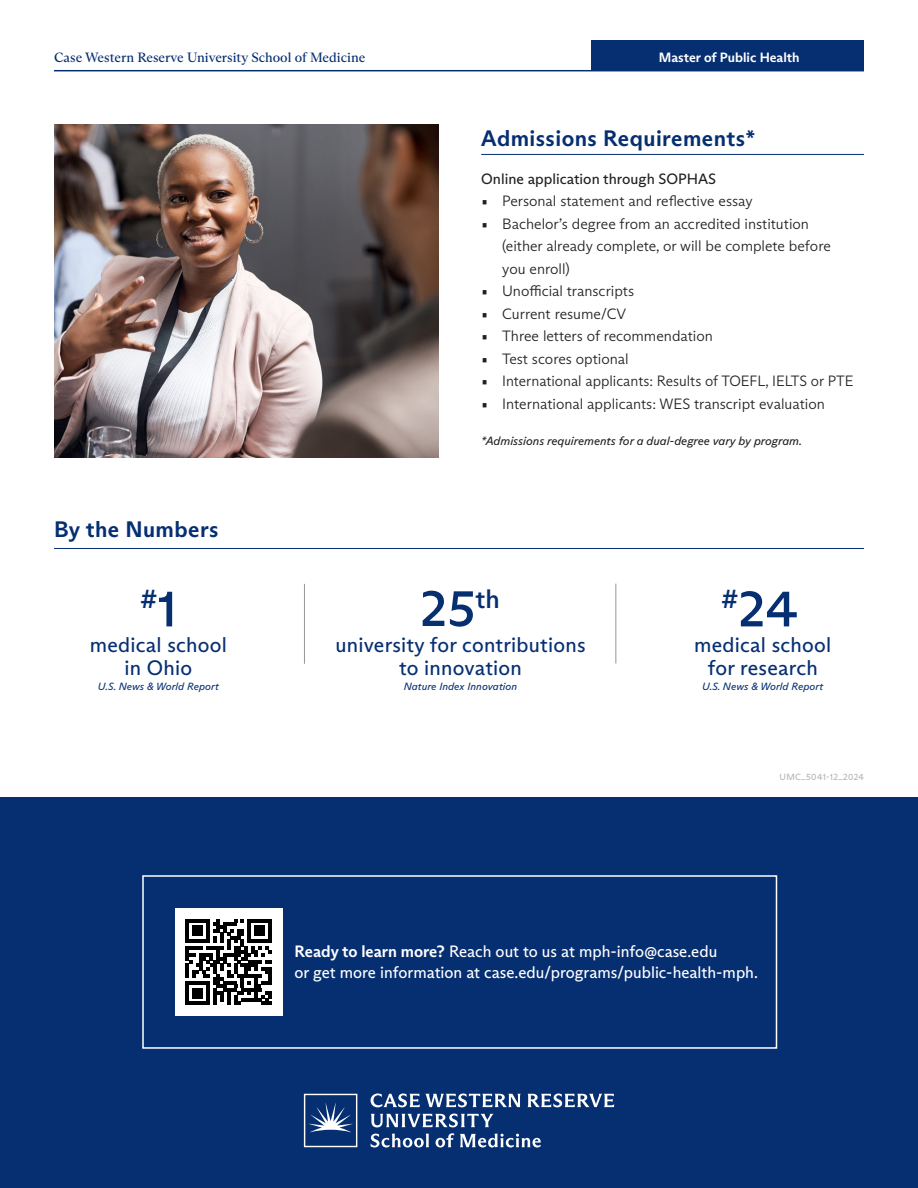
<style>
.page{position:relative;width:918px;height:1188px;background:#fff}
.page>*{position:absolute;margin:0;border:0;box-sizing:border-box;transform-origin:0 0}
.t1{font:500 51px "ABC Arizona Sans";color:#062f72}
.t2{font:500 26.25px "ABC Arizona Sans";color:#062f72}
.Subhead_no_line{font:700 22.5px "ABC Arizona Sans";letter-spacing:.02em;color:#062f72}
.t3{font:21px/22.5px "ABC Arizona Sans";letter-spacing:.01em;color:#062f72;text-align:center}
.footnote{font:16.5px/21px "ABC Arizona Sans";color:#fff}
.t4{font:300 15px/22.5px "ABC Arizona Sans";color:#231f20}
.t5{font:15px "ABC Arizona Sans";color:#231f20}
.Body{font:13.5px "ABC Arizona Text";color:#062f72}
.Body-2{font:700 13.5px "ABC Arizona Sans";color:#fff}
.t6{font:italic 12px "ABC Arizona Sans";color:#231f20}
.Bullets{font:italic 10.5px "ABC Arizona Sans";letter-spacing:.01em;color:#062f72}
.t7{font:9px "ABC Arizona Sans";letter-spacing:.025em;color:#b2b3b7}
.s1{font-family:"Titillium"}
.s2{font-size:51px}
.s3{font-weight:700}
</style>
<div class="page">
<div style="left:0;top:797px;width:918px;height:391px;background:#062f72"></div>
<hr style="left:54px;top:70px;width:810px;height:1px;background:#062f72">
<div style="left:592px;top:40px;width:272px;height:31px;background:#062f72"></div>
<hr style="left:54px;top:548px;width:810px;height:1px;background:#062f72">
<svg style="left:371px;top:1094px;width:150px;height:13px"></svg>
<svg style="left:528px;top:1094px;width:86px;height:13px"></svg>
<svg style="left:371px;top:1114px;width:122px;height:13px"></svg>
<svg style="left:371px;top:1134px;width:58px;height:14px"></svg>
<svg style="left:436px;top:1133px;width:18px;height:15px"></svg>
<svg style="left:460px;top:1134px;width:81px;height:14px"></svg>
<svg style="left:304px;top:1094px;width:53px;height:53px"></svg>
<hr style="left:481px;top:154px;width:383px;height:1px;background:#062f72">
<hr style="left:304px;top:584px;width:1px;height:80px;background:#939598">
<hr style="left:615px;top:584px;width:1px;height:80px;background:#939598">
<img style="left:54px;top:124px;width:385px;height:334px">
<div style="left:142px;top:875px;width:635px;height:174px;border:2px solid #fff"></div>
<div style="left:175px;top:908px;width:108px;height:108px;background:#fff"></div>
<svg style="left:185px;top:919px;width:87px;height:86px"></svg>
<hr style="left:185px;top:1002px;width:25px;height:3px;background:#000">
<div style="left:192px;top:988px;width:11px;height:10px;background:#000"></div>
<p class="Body" style="left:54px;top:49px;width:313px">Case Western Reserve University School of Medicine</p>
<p class="Body-2" style="left:659px;top:49px;width:142px">Master of Public Health</p>
<p class="Subhead_no_line" style="left:54px;top:516px;width:166px">By the Numbers</p>
<p class="Subhead_no_line" style="left:481px;top:125px;width:276px">Admissions Requirements*</p>
<p class="t5" style="left:481px;top:169px;width:236px">Online application through SOPHAS</p>
<p class="t4" style="left:481px;top:190px;width:273px"><span class="s1">•</span> Personal statement and reflective essay</p>
<p class="t4" style="left:502px;top:212px;width:330px;text-indent:-21px"><span class="s1">•</span> Bachelor’s degree from an accredited institution (either already complete, or will be complete before you enroll)</p>
<p class="t4" style="left:481px;top:280px;width:154px"><span class="s1">•</span> Unofficial transcripts</p>
<p class="t4" style="left:481px;top:302px;width:146px"><span class="s1">•</span> Current resume/CV</p>
<p class="t4" style="left:481px;top:325px;width:233px"><span class="s1">•</span> Three letters of recommendation</p>
<p class="t4" style="left:481px;top:347px;width:149px"><span class="s1">•</span> Test scores optional</p>
<p class="t4" style="left:481px;top:370px;width:374px"><span class="s1">•</span> International applicants: Results of TOEFL, IELTS or PTE</p>
<p class="t4" style="left:481px;top:392px;width:345px"><span class="s1">•</span> International applicants: WES transcript evaluation</p>
<p class="t6" style="left:481px;top:433px;width:322px">*Admissions requirements for a dual-degree vary by program.</p>
<p class="t2" style="left:140px;top:583px;width:38px">#<span class="s2">1</span></p>
<p class="t1" style="left:420px;top:577px;width:81px">25<sup>th</sup></p>
<p class="t1" style="left:721px;top:578px;width:78px"><sup>#</sup>24</p>
<p class="t3" style="left:90px;top:634px;width:138px">medical school in Ohio</p>
<p class="Bullets" style="left:98px;top:680px;width:123px">U.S. News &amp; World Report</p>
<p class="t3" style="left:335px;top:634px;width:252px">university for contributions to innovation</p>
<p class="Bullets" style="left:404px;top:680px;width:115px">Nature Index Innovation</p>
<p class="t3" style="left:694px;top:634px;width:138px">medical school for research</p>
<p class="Bullets" style="left:702px;top:680px;width:123px">U.S. News &amp; World Report</p>
<p class="t7" style="left:780px;top:772px;width:86px">UMC_5041-12_2024</p>
<p class="footnote" style="left:295px;top:941px;width:465px"><span class="s3">Ready to learn more?</span> Reach out to us at mph-info@case.edu<br>or get more information at case.edu/programs/public-health-mph.</p>
</div>
